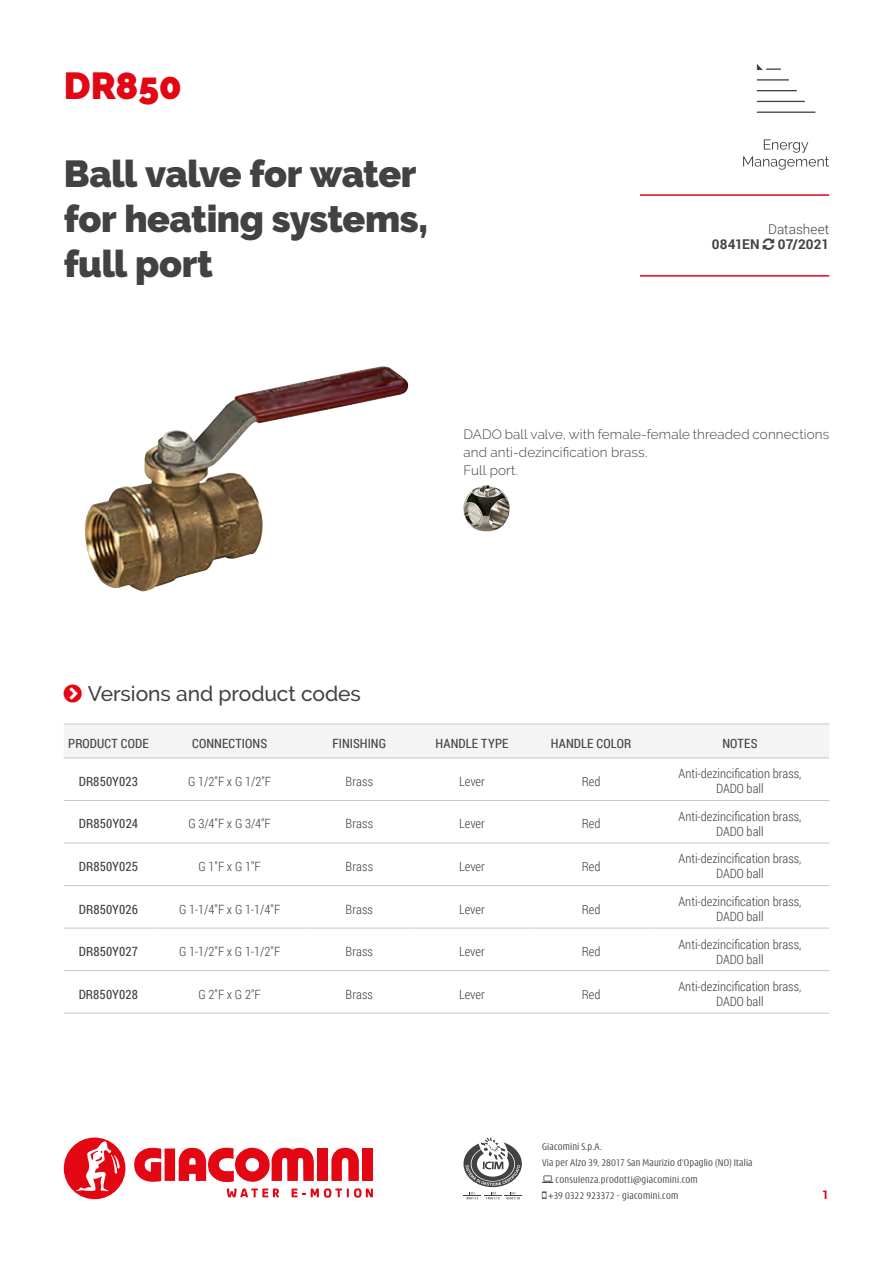
<style>
.page{position:relative;width:893px;height:1263px;background:#fff}
.page>*{position:absolute;margin:0;border:0;box-sizing:border-box;transform-origin:0 0}
.t1{font:900 37.5px/45px "Raleway";letter-spacing:-.01em;color:#424241}
.t2{font:900 37.5px "Raleway";letter-spacing:-.01em;color:#e30613}
.t3{font:500 21px "Raleway";letter-spacing:-.005em;color:#424241}
.t4{font:300 13.5px/18px "Raleway";letter-spacing:.01em;color:#424241}
.t5{font:700 13.5px "Roboto";letter-spacing:.005em;color:#424241}
.t6{font:300 13.5px "Roboto";letter-spacing:.005em;color:#424241}
.t7{font:300 12.75px/15px "Roboto Condensed";color:#424241;text-align:center}
.t8{font:12.75px "Roboto Condensed";letter-spacing:.01em;color:#424241}
.t9{font:700 12px "Roboto";color:#e30613}
.t10{font:300 condensed 10.5px "Modena";letter-spacing:.02em;color:#424241}
</style>
<div class="page">
<svg style="left:134px;top:1148px;width:27px;height:34px"></svg>
<div style="left:165px;top:1148px;width:10px;height:33px;background:#e30613"></div>
<div style="left:317px;top:1148px;width:11px;height:33px;background:#e30613"></div>
<svg style="left:331px;top:1147px;width:28px;height:34px"></svg>
<div style="left:362px;top:1148px;width:11px;height:33px;background:#e30613"></div>
<svg style="left:179px;top:1147px;width:135px;height:35px"></svg>
<svg style="left:292px;top:1188px;width:13px;height:9px"></svg>
<svg style="left:311px;top:1188px;width:62px;height:10px"></svg>
<svg style="left:227px;top:1188px;width:52px;height:9px"></svg>
<svg style="left:64px;top:1137px;width:62px;height:62px"></svg>
<svg style="left:463px;top:1137px;width:59px;height:62px"></svg>
<svg style="left:757px;top:64px;width:59px;height:49px"></svg>
<svg style="left:743px;top:139px;width:86px;height:31px"></svg>
<hr style="left:640px;top:194px;width:189px;height:2px;background:#e30613">
<hr style="left:640px;top:275px;width:189px;height:2px;background:#e30613">
<img style="left:463px;top:485px;width:47px;height:46px">
<img style="left:85px;top:366px;width:323px;height:225px">
<div style="left:64px;top:725px;width:765px;height:33px;background:#f4f4f4"></div>
<svg style="left:153px;top:842px;width:676px;height:171px"></svg>
<hr style="left:64px;top:724px;width:89px;height:1px;background:#c6c6c6">
<hr style="left:153px;top:724px;width:153px;height:1px;background:#c6c6c6">
<hr style="left:306px;top:724px;width:106px;height:1px;background:#c6c6c6">
<hr style="left:412px;top:724px;width:119px;height:1px;background:#c6c6c6">
<hr style="left:531px;top:724px;width:120px;height:1px;background:#c6c6c6">
<hr style="left:651px;top:724px;width:178px;height:1px;background:#c6c6c6">
<hr style="left:64px;top:758px;width:89px;height:1px;background:#c6c6c6">
<hr style="left:153px;top:758px;width:153px;height:1px;background:#c6c6c6">
<hr style="left:306px;top:758px;width:106px;height:1px;background:#c6c6c6">
<hr style="left:412px;top:758px;width:119px;height:1px;background:#c6c6c6">
<hr style="left:531px;top:758px;width:120px;height:1px;background:#c6c6c6">
<hr style="left:651px;top:758px;width:178px;height:1px;background:#c6c6c6">
<hr style="left:64px;top:800px;width:89px;height:1px;background:#c6c6c6">
<hr style="left:153px;top:800px;width:153px;height:1px;background:#c6c6c6">
<hr style="left:306px;top:800px;width:106px;height:1px;background:#c6c6c6">
<hr style="left:412px;top:800px;width:119px;height:1px;background:#c6c6c6">
<hr style="left:531px;top:800px;width:120px;height:1px;background:#c6c6c6">
<hr style="left:651px;top:800px;width:178px;height:1px;background:#c6c6c6">
<hr style="left:64px;top:843px;width:89px;height:1px;background:#c6c6c6">
<hr style="left:153px;top:843px;width:153px;height:1px;background:#c6c6c6">
<hr style="left:306px;top:843px;width:106px;height:1px;background:#c6c6c6">
<hr style="left:412px;top:843px;width:119px;height:1px;background:#c6c6c6">
<hr style="left:531px;top:843px;width:120px;height:1px;background:#c6c6c6">
<hr style="left:651px;top:843px;width:178px;height:1px;background:#c6c6c6">
<hr style="left:64px;top:885px;width:89px;height:1px;background:#c6c6c6">
<hr style="left:153px;top:885px;width:153px;height:1px;background:#c6c6c6">
<hr style="left:306px;top:885px;width:106px;height:1px;background:#c6c6c6">
<hr style="left:412px;top:885px;width:119px;height:1px;background:#c6c6c6">
<hr style="left:531px;top:885px;width:120px;height:1px;background:#c6c6c6">
<hr style="left:651px;top:885px;width:178px;height:1px;background:#c6c6c6">
<hr style="left:64px;top:928px;width:89px;height:1px;background:#c6c6c6">
<hr style="left:153px;top:928px;width:153px;height:1px;background:#c6c6c6">
<hr style="left:306px;top:928px;width:106px;height:1px;background:#c6c6c6">
<hr style="left:412px;top:928px;width:119px;height:1px;background:#c6c6c6">
<hr style="left:531px;top:928px;width:120px;height:1px;background:#c6c6c6">
<hr style="left:651px;top:928px;width:178px;height:1px;background:#c6c6c6">
<hr style="left:64px;top:970px;width:89px;height:1px;background:#c6c6c6">
<hr style="left:153px;top:970px;width:153px;height:1px;background:#c6c6c6">
<hr style="left:306px;top:970px;width:106px;height:1px;background:#c6c6c6">
<hr style="left:412px;top:970px;width:119px;height:1px;background:#c6c6c6">
<hr style="left:531px;top:970px;width:120px;height:1px;background:#c6c6c6">
<hr style="left:651px;top:970px;width:178px;height:1px;background:#c6c6c6">
<hr style="left:64px;top:1013px;width:89px;height:1px;background:#c6c6c6">
<hr style="left:153px;top:1013px;width:153px;height:1px;background:#c6c6c6">
<hr style="left:306px;top:1013px;width:106px;height:1px;background:#c6c6c6">
<hr style="left:412px;top:1013px;width:119px;height:1px;background:#c6c6c6">
<hr style="left:531px;top:1013px;width:120px;height:1px;background:#c6c6c6">
<hr style="left:651px;top:1013px;width:178px;height:1px;background:#c6c6c6">
<h1 class="t2" style="left:64px;top:64px;width:119px">DR850</h1>
<h1 class="t1" style="left:64px;top:151px;width:366px">Ball valve for water for heating systems, full port</h1>
<p class="t6" style="left:768px;top:220px;width:63px">Datasheet</p>
<p class="t5" style="left:712px;top:235px;width:49px">0841EN</p>
<p class="t5" style="left:778px;top:235px;width:53px">07/2021</p>
<p class="t4" style="left:463px;top:425px;width:367px">DADO ball valve, with female-female threaded connections and anti-dezincification brass.<br>Full port.</p>
<h2 class="t3" style="left:88px;top:681px;width:275px">Versions and product codes</h2>
<p class="t8" style="left:68px;top:734px;width:82px">PRODUCT CODE</p>
<p class="t8" style="left:192px;top:734px;width:77px">CONNECTIONS</p>
<p class="t8" style="left:332px;top:734px;width:55px">FINISHING</p>
<p class="t8" style="left:435px;top:734px;width:75px">HANDLE TYPE</p>
<p class="t8" style="left:551px;top:734px;width:82px">HANDLE COLOR</p>
<p class="t8" style="left:722px;top:734px;width:37px">NOTES</p>
<p class="t8" style="left:79px;top:772px;width:61px">DR850Y023</p>
<p class="t7" style="left:188px;top:773px;width:85px">G 1/2"F x G 1/2"F</p>
<p class="t7" style="left:346px;top:773px;width:29px">Brass</p>
<p class="t7" style="left:459px;top:773px;width:27px">Lever</p>
<p class="t7" style="left:582px;top:773px;width:20px">Red</p>
<p class="t7" style="left:678px;top:766px;width:124px">Anti-dezincification brass,<br>DADO ball</p>
<p class="t8" style="left:79px;top:815px;width:61px">DR850Y024</p>
<p class="t7" style="left:188px;top:816px;width:84px">G 3/4"F x G 3/4"F</p>
<p class="t7" style="left:346px;top:816px;width:29px">Brass</p>
<p class="t7" style="left:459px;top:816px;width:27px">Lever</p>
<p class="t7" style="left:582px;top:816px;width:20px">Red</p>
<p class="t7" style="left:678px;top:808px;width:124px">Anti-dezincification brass,<br>DADO ball</p>
<p class="t8" style="left:79px;top:857px;width:61px">DR850Y025</p>
<p class="t7" style="left:198px;top:858px;width:64px">G 1"F x G 1"F</p>
<p class="t7" style="left:346px;top:858px;width:29px">Brass</p>
<p class="t7" style="left:459px;top:858px;width:27px">Lever</p>
<p class="t7" style="left:582px;top:858px;width:20px">Red</p>
<p class="t7" style="left:678px;top:851px;width:124px">Anti-dezincification brass,<br>DADO ball</p>
<p class="t8" style="left:79px;top:900px;width:61px">DR850Y026</p>
<p class="t7" style="left:179px;top:901px;width:103px">G 1-1/4"F x G 1-1/4"F</p>
<p class="t7" style="left:346px;top:901px;width:29px">Brass</p>
<p class="t7" style="left:459px;top:901px;width:27px">Lever</p>
<p class="t7" style="left:582px;top:901px;width:20px">Red</p>
<p class="t7" style="left:678px;top:893px;width:124px">Anti-dezincification brass,<br>DADO ball</p>
<p class="t8" style="left:79px;top:943px;width:61px">DR850Y027</p>
<p class="t7" style="left:179px;top:943px;width:103px">G 1-1/2"F x G 1-1/2"F</p>
<p class="t7" style="left:346px;top:943px;width:29px">Brass</p>
<p class="t7" style="left:459px;top:943px;width:27px">Lever</p>
<p class="t7" style="left:582px;top:943px;width:20px">Red</p>
<p class="t7" style="left:678px;top:936px;width:124px">Anti-dezincification brass,<br>DADO ball</p>
<p class="t8" style="left:79px;top:985px;width:61px">DR850Y028</p>
<p class="t7" style="left:198px;top:986px;width:64px">G 2"F x G 2"F</p>
<p class="t7" style="left:346px;top:986px;width:29px">Brass</p>
<p class="t7" style="left:459px;top:986px;width:27px">Lever</p>
<p class="t7" style="left:582px;top:986px;width:20px">Red</p>
<p class="t7" style="left:678px;top:978px;width:124px">Anti-dezincification brass,<br>DADO ball</p>
<p class="t10" style="left:542px;top:1141px;width:61px">Giacomini S.p.A.</p>
<p class="t10" style="left:542px;top:1158px;width:212px">Via per Alzo 39, 28017 San Maurizio d’Opaglio (NO) Italia</p>
<p class="t10" style="left:556px;top:1174px;width:144px">consulenza.prodotti@giacomini.com</p>
<p class="t10" style="left:549px;top:1191px;width:131px">+39 0322 923372 - giacomini.com</p>
<p class="t9" style="left:822px;top:1186px;width:8px">1</p>
</div>
